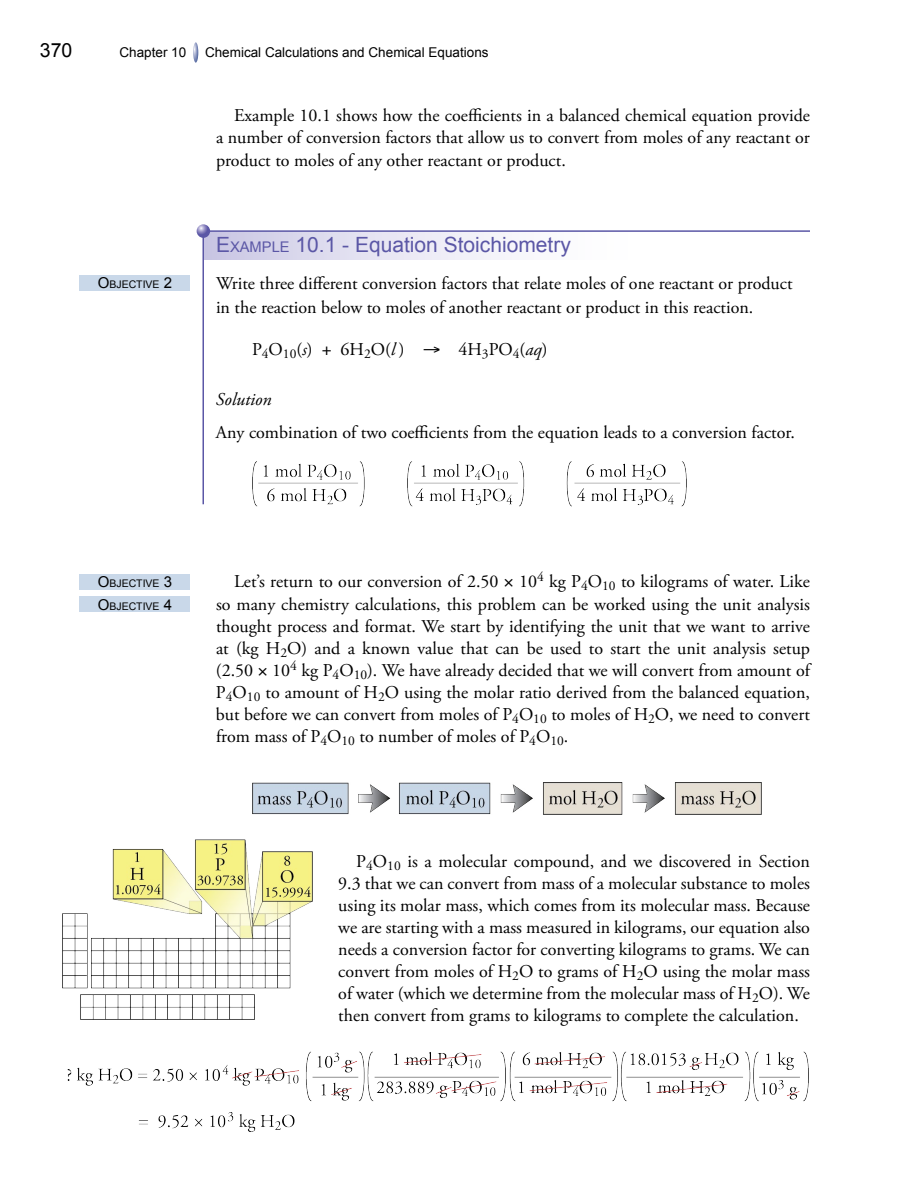
<style>
.page{position:relative;width:918px;height:1188px;background:#fff}
.page>*{position:absolute;margin:0;border:0;box-sizing:border-box;transform-origin:0 0}
.t1{font:21px "Arial";color:#5b57a6}
.t2{font:19.5px "Arial";color:#000}
.Body_Text_indent{font:18px/22.2px "Adobe Garamond Pro";color:#000;text-align:justify}
.t3{font:italic 18px "Adobe Garamond Pro";color:#000}
.t4{font:13.5px "Arial";color:#000}
.t5{font:10.5px/22.5px "Arial";color:#000}
.s1{font-size:15px}
.s2{font-style:inherit}
.s3{font-size:14.7px}
.s4{font-style:italic}
</style>
<div class="page">
<div style="left:204px;top:232px;width:454px;height:28px;background:linear-gradient(to right,#cecbe6,#fff)"></div>
<hr style="left:203px;top:230px;width:1px;height:274px;background:#5b57a6">
<hr style="left:203px;top:231px;width:607px;height:1px;background:#5b57a6">
<svg style="left:197px;top:224px;width:13px;height:14px"></svg>
<img style="left:252px;top:462px;width:435px;height:45px">
<div style="left:80px;top:275px;width:110px;height:16px;background:#c9d8e9"></div>
<img style="left:252px;top:783px;width:510px;height:31px">
<div style="left:80px;top:574px;width:110px;height:16px;background:#c9d8e9"></div>
<div style="left:80px;top:597px;width:110px;height:15px;background:#c9d8e9"></div>
<svg style="left:193px;top:42px;width:5px;height:21px"></svg>
<img style="left:67px;top:1051px;width:741px;height:81px">
<img style="left:63px;top:839px;width:249px;height:180px">
<p class="t2" style="left:40px;top:38px;width:34px">370</p>
<p class="t4" style="left:119px;top:44px;width:68px">Chapter 10</p>
<p class="t4" style="left:205px;top:44px;width:285px">Chemical Calculations and Chemical Equations</p>
<p class="t5" style="left:98px;top:273px;width:76px"><span class="s1">O</span>BJECTIVE <span class="s1">2</span></p>
<p class="Body_Text_indent" style="left:216px;top:105px;width:596px;text-indent:18px">Example 10.1 shows how the coefficients in a balanced chemical equation provide a number of conversion factors that allow us to convert from moles of any reactant or product to moles of any other reactant or product.</p>
<p class="t1" style="left:216px;top:231px;width:356px"><span class="s2">E</span><span class="s3">XAMPLE</span> <span class="s2">10.1</span> - Equation Stoichiometry</p>
<p class="Body_Text_indent" style="left:216px;top:273px;width:578px;line-height:23.7px">Write three different conversion factors that relate moles of one reactant or product in the reaction below to moles of another reactant or product in this reaction.</p>
<p class="Body_Text_indent" style="left:252px;top:339px;width:62px">P<sub>4</sub>O<sub>10</sub>(<span class="s4">s</span>)</p>
<p class="Body_Text_indent" style="left:341px;top:339px;width:208px">6H<sub>2</sub>O(<span class="s4">l</span> ) → 4H<sub>3</sub>PO<sub>4</sub>(<span class="s4">aq</span>)</p>
<p class="t3" style="left:216px;top:389px;width:57px">Solution</p>
<p class="Body_Text_indent" style="left:216px;top:422px;width:580px">Any combination of two coefficients from the equation leads to a conversion factor.</p>
<p class="t5" style="left:98px;top:572px;width:76px"><span class="s1">O</span>BJECTIVE <span class="s1">3<br>O</span>BJECTIVE <span class="s1">4</span></p>
<p class="Body_Text_indent" style="left:216px;top:571px;width:596px;text-indent:18px">Let’s return to our conversion of 2.50 10<sup>4</sup> kg P<sub>4</sub>O<sub>10</sub> to kilograms of water. Like so many chemistry calculations, this problem can be worked using the unit analysis thought process and format. We start by identifying the unit that we want to arrive at (kg H<sub>2</sub>O) and a known value that can be used to start the unit analysis setup (2.50 10<sup>4</sup> kg P<sub>4</sub>O<sub>10</sub>). We have already decided that we will convert from amount of P<sub>4</sub>O<sub>10</sub> to amount of H<sub>2</sub>O using the molar ratio derived from the balanced equation, but before we can convert from moles of P<sub>4</sub>O<sub>10</sub> to moles of H<sub>2</sub>O, we need to convert from mass of P<sub>4</sub>O<sub>10</sub> to number of moles of P<sub>4</sub>O<sub>10</sub>.</p>
<p class="Body_Text_indent" style="left:338px;top:850px;width:473px;text-indent:18px">P<sub>4</sub>O<sub>10</sub> is a molecular compound, and we discovered in Section 9.3 that we can convert from mass of a molecular substance to moles using its molar mass, which comes from its molecular mass. Because we are starting with a mass measured in kilograms, our equation also needs a conversion factor for converting kilograms to grams. We can convert from moles of H<sub>2</sub>O to grams of H<sub>2</sub>O using the molar mass of water (which we determine from the molecular mass of H<sub>2</sub>O). We then convert from grams to kilograms to complete the calculation.</p>
</div>
